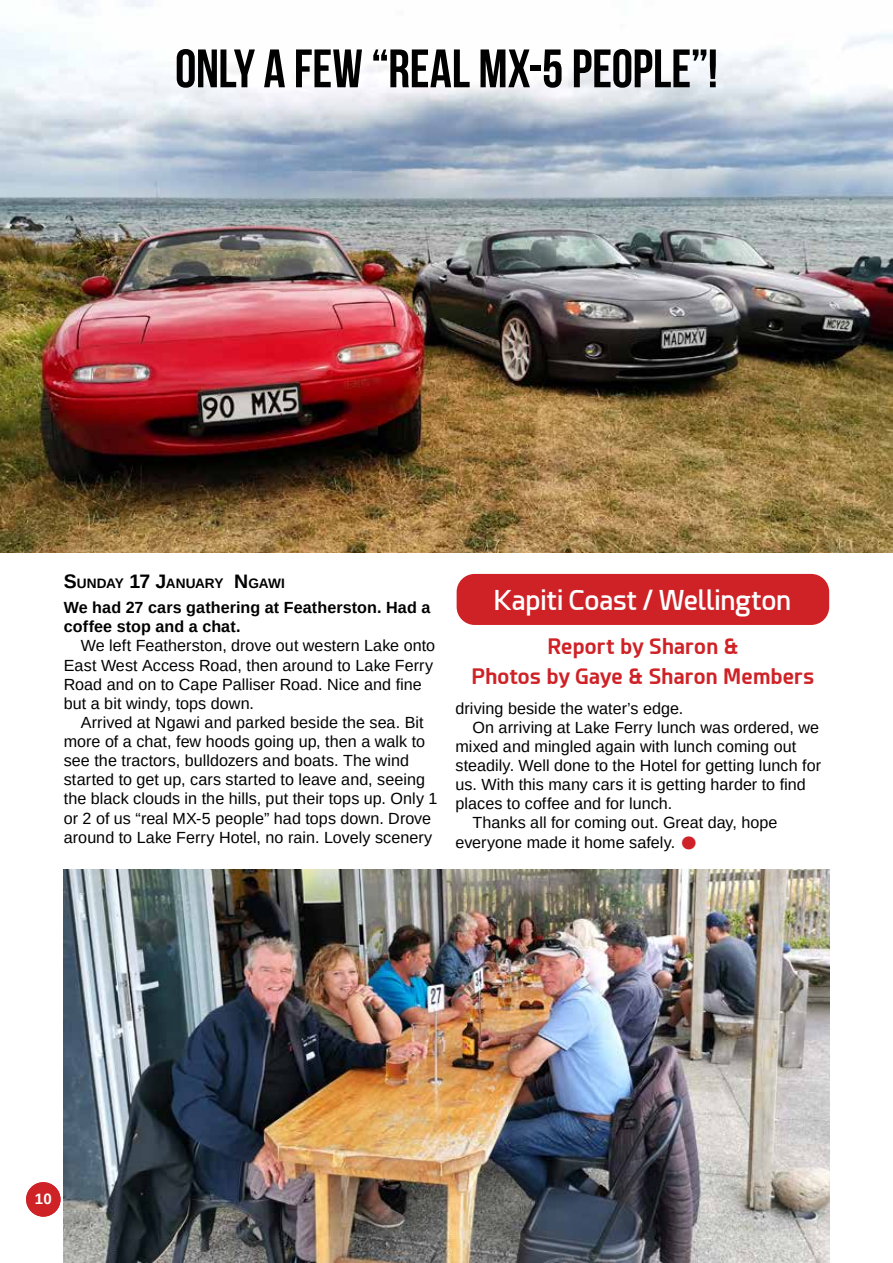
<style>
.page{position:relative;width:893px;height:1263px;background:#fff}
.page>*{position:absolute;margin:0;border:0;box-sizing:border-box;transform-origin:0 0}
.t1{font:700 54px "Bebas Neue";letter-spacing:-.005em;color:#000}
.t2{font:700 45px "Esphimere";color:#cf2227}
.t3{font:600 27px "Esphimere";letter-spacing:-.01em;color:#fff}
.t4{font:700 21px/30px "Esphimere";letter-spacing:.01em;color:#cf2227;text-align:center}
.t5{font:16.2px/19px "Arimo";letter-spacing:.005em;color:#000}
.t6{font:700 16.2px/19px "Arimo";letter-spacing:.005em;color:#000}
.t7{font:700 15px "Arimo";color:#fff}
.t8{font:700 13.65px "Arimo";letter-spacing:-.01em;color:#000}
.s1{font-size:19.5px}
</style>
<div class="page">
<div style="left:26px;top:1182px;width:35px;height:34px;background:#cf2227;border-radius:50%"></div>
<div style="left:457px;top:574px;width:372px;height:51px;background:#cf2227;border-radius:18px"></div>
<img style="left:0;top:0;width:893px;height:553px">
<img style="left:64px;top:869px;width:765px;height:394px">
<h1 class="t1" style="left:175px;top:39px;width:544px">ONLY A FEW “REAL MX-5 PEOPLE”!</h1>
<p class="t8" style="left:64px;top:574px;width:223px"><span class="s1">S</span>UNDAY <span class="s1">17 J</span>ANUARY <span class="s1">N</span> GAWI</p>
<p class="t6" style="left:64px;top:598px;width:368px">We had 27 cars gathering at Featherston. Had a coffee stop and a chat.</p>
<p class="t5" style="left:64px;top:636px;width:373px;text-indent:17px">We left Featherston, drove out western Lake onto East West Access Road, then around to Lake Ferry Road and on to Cape Palliser Road. Nice and fine but a bit windy, tops down.</p>
<p class="t5" style="left:64px;top:713px;width:375px;text-indent:17px">Arrived at Ngawi and parked beside the sea. Bit more of a chat, few hoods going up, then a walk to see the tractors, bulldozers and boats. The wind started to get up, cars started to leave and, seeing the black clouds in the hills, put their tops up. Only 1 or 2 of us “real MX-5 people” had tops down. Drove around to Lake Ferry Hotel, no rain. Lovely scenery</p>
<h3 class="t3" style="left:494px;top:583px;width:299px">Kapiti Coast / Wellington</h3>
<p class="t4" style="left:471px;top:631px;width:345px">Report by Sharon &amp;<br>Photos by Gaye &amp; Sharon Members</p>
<p class="t5" style="left:455px;top:699px;width:229px">driving beside the water’s edge.</p>
<p class="t5" style="left:472px;top:718px;width:348px">On arriving at Lake Ferry lunch was ordered, we</p>
<p class="t5" style="left:455px;top:737px;width:342px">mixed and mingled again with lunch coming out</p>
<p class="t5" style="left:455px;top:756px;width:367px">steadily. Well done to the Hotel for getting lunch for</p>
<p class="t5" style="left:455px;top:775px;width:352px">us. With this many cars it is getting harder to find</p>
<p class="t5" style="left:455px;top:794px;width:218px">places to coffee and for lunch.</p>
<p class="t5" style="left:472px;top:813px;width:307px">Thanks all for coming out. Great day, hope</p>
<p class="t5" style="left:455px;top:832px;width:221px">everyone made it home safely.</p>
<h2 class="t2" style="left:680px;top:815px;width:20px">•</h2>
<p class="t7" style="left:35px;top:1188px;width:19px">10</p>
</div>
